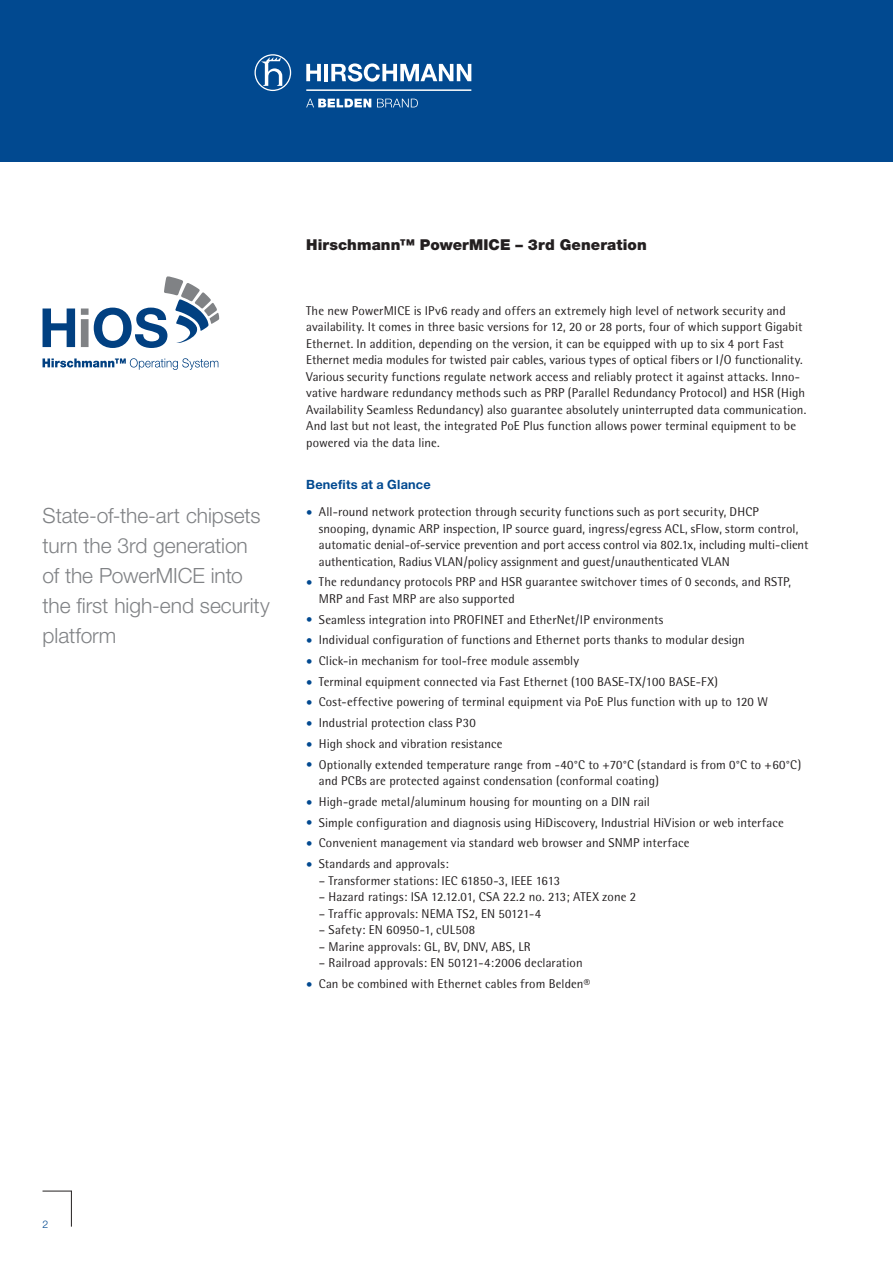
<style>
.page{position:relative;width:893px;height:1263px;background:#fff}
.page>*{position:absolute;margin:0;border:0;box-sizing:border-box;transform-origin:0 0}
.t1{font:300 21px/30px "Helvetica Neue";letter-spacing:-.005em;color:#808285}
.t2{font:900 15px "Helvetica Neue";letter-spacing:.005em;color:#231f20}
.t3{font:12.75px/16.5px "Rotis Semi Sans";letter-spacing:.005em;color:#231f20}
.t4{font:12.75px "Rotis Semi Sans";letter-spacing:.025em;color:#231f20}
.t5{font:700 12.75px "Helvetica Neue";letter-spacing:.015em;color:#014990}
.t6{font:300 10.5px "Helvetica Neue";color:#014990}
.s1{color:#014990}
</style>
<div class="page">
<div style="left:0;top:0;width:893px;height:162px;background:#014990"></div>
<hr style="left:71px;top:1191px;width:1px;height:35px;background:#231f20">
<svg style="left:43px;top:1191px;width:29px;height:1px"></svg>
<svg style="left:306px;top:99px;width:65px;height:8px"></svg>
<svg style="left:377px;top:99px;width:41px;height:8px"></svg>
<svg style="left:254px;top:54px;width:37px;height:37px"></svg>
<hr style="left:306px;top:89px;width:165px;height:2px;background:#fff">
<hr style="left:324px;top:64px;width:4px;height:17px;background:#fff">
<svg style="left:306px;top:64px;width:15px;height:17px"></svg>
<svg style="left:331px;top:63px;width:140px;height:19px"></svg>
<svg style="left:43px;top:308px;width:32px;height:39px"></svg>
<svg style="left:43px;top:358px;width:175px;height:12px"></svg>
<svg style="left:81px;top:276px;width:138px;height:72px"></svg>
<h1 class="t1" style="left:43px;top:500px;width:229px">State-of-the-art chipsets turn the 3rd generation of the PowerMICE into the first high-end security platform</h1>
<p class="t2" style="left:306px;top:235px;width:342px">Hirschmann™ PowerMICE – 3rd Generation</p>
<p class="t3" style="left:306px;top:302px;width:502px">The new PowerMICE is IPv6 ready and offers an extremely high level of network security and availability. It comes in three basic versions for 12, 20 or 28 ports, four of which support Gigabit Ethernet. In addition, depending on the version, it can be equipped with up to six 4 port Fast Ethernet media modules for twisted pair cables, various types of optical fibers or I/O functionality.<br>Various security functions regulate network access and reliably protect it against attacks. Inno&shy;vative hardware redundancy methods such as PRP (Parallel Redundancy Protocol) and HSR (High Availability Seamless Redundancy) also guarantee absolutely uninterrupted data communication.<br>And last but not least, the integrated PoE Plus function allows power terminal equipment to be powered via the data line.</p>
<p class="t5" style="left:306px;top:476px;width:126px">Benefits at a Glance</p>
<p class="t3" style="left:319px;top:503px;width:491px;text-indent:-13px"><span class="s1">•</span> All-round network protection through security functions such as port security, DHCP snooping, dynamic ARP inspection, IP source guard, ingress/egress ACL, sFlow, storm control, automatic denial-of-service prevention and port access control via 802.1x, including multi-client authentication, Radius VLAN/policy assignment and guest/unauthenticated VLAN</p>
<p class="t3" style="left:319px;top:574px;width:474px;text-indent:-13px"><span class="s1">•</span> The redundancy protocols PRP and HSR guarantee switchover times of 0 seconds, and RSTP,<br>MRP and Fast MRP are also supported</p>
<p class="t3" style="left:306px;top:611px;width:359px"><span class="s1">•</span> Seamless integration into PROFINET and EtherNet/IP environments</p>
<p class="t3" style="left:306px;top:632px;width:440px"><span class="s1">•</span> Individual configuration of functions and Ethernet ports thanks to modular design</p>
<p class="t3" style="left:306px;top:652px;width:275px"><span class="s1">•</span> Click-in mechanism for tool-free module assembly</p>
<p class="t3" style="left:306px;top:673px;width:413px"><span class="s1">•</span> Terminal equipment connected via Fast Ethernet (100 BASE-TX/100 BASE-FX)</p>
<p class="t3" style="left:306px;top:694px;width:463px"><span class="s1">•</span> Cost-effective powering of terminal equipment via PoE Plus function with up to 120 W</p>
<p class="t3" style="left:306px;top:714px;width:171px"><span class="s1">•</span> Industrial protection class P30</p>
<p class="t3" style="left:306px;top:735px;width:198px"><span class="s1">•</span> High shock and vibration resistance</p>
<p class="t3" style="left:319px;top:756px;width:484px;text-indent:-13px"><span class="s1">•</span> Optionally extended temperature range from -40°C to +70°C (standard is from 0°C to +60°C) and PCBs are protected against condensation (conformal coating)</p>
<p class="t3" style="left:306px;top:793px;width:345px"><span class="s1">•</span> High-grade metal/aluminum housing for mounting on a DIN rail</p>
<p class="t3" style="left:306px;top:814px;width:479px"><span class="s1">•</span> Simple configuration and diagnosis using HiDiscovery, Industrial HiVision or web interface</p>
<p class="t3" style="left:306px;top:835px;width:385px"><span class="s1">•</span> Convenient management via standard web browser and SNMP interface</p>
<p class="t3" style="left:306px;top:855px;width:144px"><span class="s1">•</span> Standards and approvals:</p>
<p class="t3" style="left:319px;top:872px;width:243px">– Transformer stations: IEC 61850-3, IEEE 1613</p>
<p class="t3" style="left:319px;top:888px;width:319px">– Hazard ratings: ISA 12.12.01, CSA 22.2 no. 213; ATEX zone 2</p>
<p class="t3" style="left:319px;top:905px;width:224px">– Traffic approvals: NEMA TS2, EN 50121-4</p>
<p class="t4" style="left:319px;top:922px;width:158px">– Safety: EN 60950-1, cUL508</p>
<p class="t3" style="left:319px;top:938px;width:213px">– Marine approvals: GL, BV, DNV, ABS, LR</p>
<p class="t3" style="left:319px;top:954px;width:265px">– Railroad approvals: EN 50121-4:2006 declaration</p>
<p class="t3" style="left:306px;top:975px;width:285px"><span class="s1">•</span> Can be combined with Ethernet cables from Belden®</p>
<p class="t6" style="left:43px;top:1217px;width:7px">2</p>
</div>
